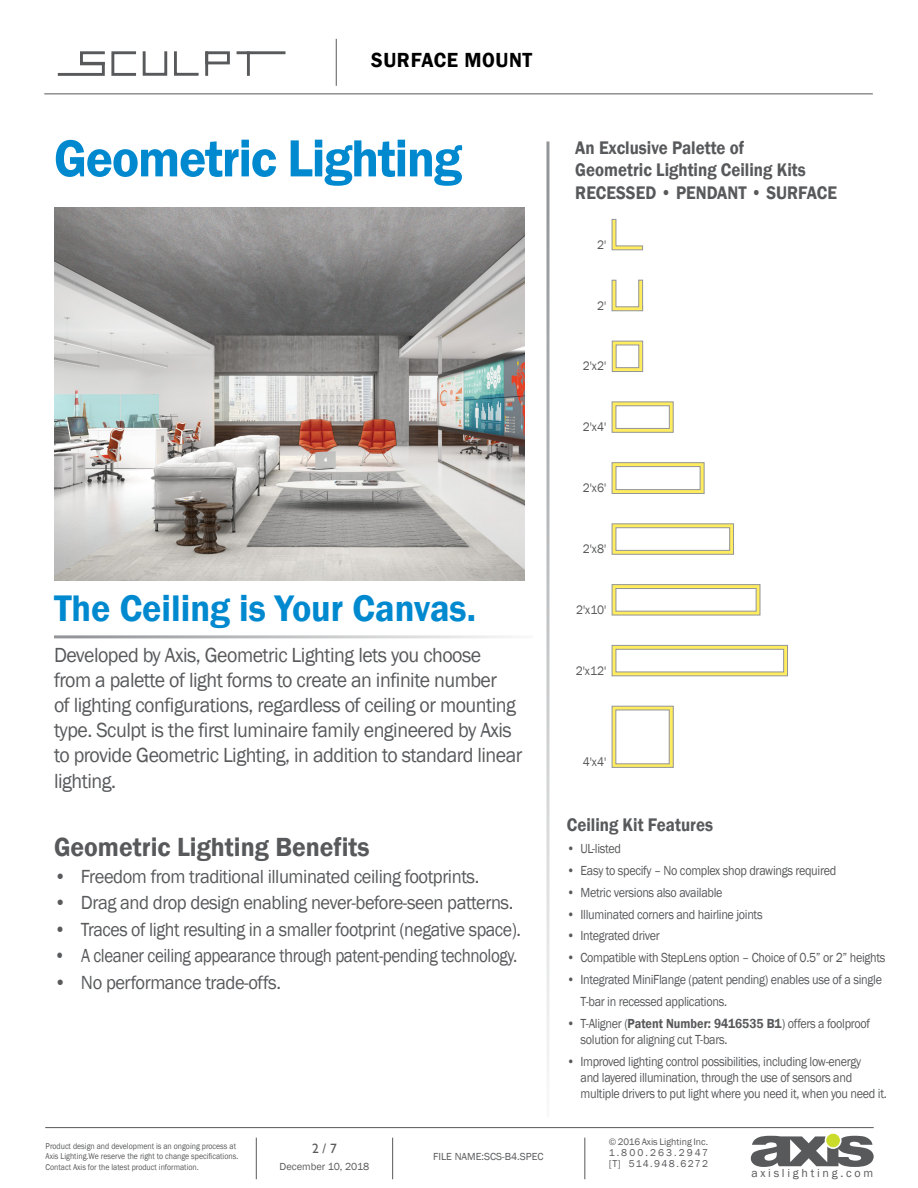
<style>
.page{position:relative;width:918px;height:1188px;background:#fff}
.page>*{position:absolute;margin:0;border:0;box-sizing:border-box;transform-origin:0 0}
.t1{font:600 54px "Franklin Gothic";letter-spacing:-.025em;color:#0089cf;scale:.95 1}
.t2{font:600 38.1px "Franklin Gothic";color:#0089cf;scale:.95 1}
.t3{font:600 27px "Franklin Gothic";color:#58595b;scale:.95 1}
.t4{font:21px/25.2px "Franklin Gothic";letter-spacing:-.025em;color:#58595b;scale:.95 1}
.t5{font:600 21px "Franklin Gothic";letter-spacing:.03em;color:#000;scale:.95 1}
.t6{font:19.5px "Franklin Gothic";letter-spacing:-.025em;color:#58595b;scale:.95 1}
.t7{font:19.5px "Franklin Gothic";letter-spacing:-.025em;color:#58595b;scale:.92 1}
.t8{font:19.5px "Franklin Gothic";letter-spacing:-.025em;color:#58595b;scale:.87 1}
.t9{font:600 18.75px/22.5px "Franklin Gothic";color:#58595b;scale:.9 1}
.t10{font:13.5px/16.2px "Franklin Gothic";letter-spacing:-.025em;color:#58595b;scale:.9 1}
.t11{font:13.5px "Gill Sans";color:#58595b}
.t12{font:12.6px "Franklin Gothic";color:#58595b;scale:.95 1}
.t13{font:12px "Franklin Gothic";letter-spacing:.225em;color:#58595b}
.t14{font:10.5px "Franklin Gothic";color:#58595b}
.t15{font:10.2px/11.2px "Franklin Gothic";letter-spacing:.14em;color:#58595b}
.t16{font:9.75px "Franklin Gothic";color:#58595b}
.t17{font:8.7px/10.5px "Franklin Gothic";color:#58595b;scale:.9 1}
.s1{font-weight:600}
</style>
<div class="page">
<hr style="left:336px;top:39px;width:1px;height:47px;background:#58595b">
<img style="left:54px;top:207px;width:470px;height:374px">
<svg style="left:611px;top:645px;width:177px;height:32px"></svg>
<svg style="left:611px;top:523px;width:123px;height:32px"></svg>
<svg style="left:611px;top:584px;width:150px;height:32px"></svg>
<svg style="left:611px;top:219px;width:32px;height:32px"></svg>
<svg style="left:611px;top:279px;width:32px;height:33px"></svg>
<svg style="left:611px;top:340px;width:32px;height:32px"></svg>
<svg style="left:611px;top:401px;width:63px;height:32px"></svg>
<svg style="left:611px;top:705px;width:63px;height:63px"></svg>
<svg style="left:611px;top:462px;width:94px;height:32px"></svg>
<hr style="left:546px;top:141px;width:3px;height:976px;background:#939598">
<hr style="left:54px;top:635px;width:480px;height:3px;background:#939598">
<hr style="left:44px;top:93px;width:829px;height:1px;background:#58595b">
<hr style="left:45px;top:1127px;width:829px;height:1px;background:#58595b">
<hr style="left:585px;top:1138px;width:1px;height:41px;background:#58595b">
<hr style="left:392px;top:1138px;width:1px;height:41px;background:#58595b">
<hr style="left:256px;top:1138px;width:1px;height:41px;background:#58595b">
<svg style="left:751px;top:1136px;width:123px;height:31px"></svg>
<div style="left:827px;top:1134px;width:12px;height:13px;background:#cbdb2a;border-radius:50%"></div>
<div style="left:827px;top:1134px;width:12px;height:13px;border:1px solid #cbdb2a;border-radius:50%"></div>
<div style="left:143px;top:50px;width:24px;height:26px;border:3px solid #58595b"></div>
<div style="left:111px;top:51px;width:27px;height:25px;border:3px solid #58595b"></div>
<div style="left:80px;top:51px;width:26px;height:14px;border:3px solid #58595b"></div>
<svg style="left:57px;top:61px;width:49px;height:15px"></svg>
<svg style="left:174px;top:51px;width:25px;height:25px"></svg>
<hr style="left:247px;top:51px;width:3px;height:25px;background:#58595b">
<hr style="left:237px;top:51px;width:48px;height:3px;background:#58595b">
<hr style="left:205px;top:51px;width:3px;height:25px;background:#58595b">
<div style="left:205px;top:51px;width:25px;height:13px;border:3px solid #58595b"></div>
<h3 class="t5" style="left:371px;top:47px;width:171px">SURFACE MOUNT</h3>
<h1 class="t1" style="left:54px;top:125px;width:431px">Geometric Lighting</h1>
<h2 class="t2" style="left:54px;top:585px;width:446px">The Ceiling is Your Canvas.</h2>
<p class="t4" style="left:54px;top:642px;width:495px">Developed by Axis, Geometric Lighting lets you choose from a palette of light forms to create an infinite number<br>of lighting configurations, regardless of ceiling or mounting type. Sculpt is the first luminaire family engineered by Axis to provide Geometric Lighting, in addition to standard linear lighting.</p>
<h3 class="t3" style="left:54px;top:830px;width:334px">Geometric Lighting Benefits</h3>
<h3 class="t6" style="left:54px;top:864px;width:449px">• Freedom from traditional illuminated ceiling footprints.</h3>
<h3 class="t6" style="left:54px;top:891px;width:485px">• Drag and drop design enabling never-before-seen patterns.</h3>
<h3 class="t7" style="left:54px;top:917px;width:509px">• Traces of light resulting in a smaller footprint (negative space).</h3>
<h3 class="t8" style="left:54px;top:944px;width:534px">• A cleaner ceiling appearance through patent-pending technology.</h3>
<h3 class="t6" style="left:54px;top:970px;width:241px">• No performance trade-offs.</h3>
<p class="t17" style="left:46px;top:1141px;width:216px">Product design and development is an ongoing process at<br>Axis Lighting.We reserve the right to change specifications.<br>Contact Axis for the latest product information.</p>
<p class="t11" style="left:312px;top:1141px;width:26px">2 / 7</p>
<p class="t14" style="left:280px;top:1160px;width:91px">December 10, 2018</p>
<p class="t14" style="left:433px;top:1150px;width:112px">FILE NAME:SCS-B4.SPEC</p>
<h3 class="t9" style="left:575px;top:136px;width:292px">An Exclusive Palette of<br>Geometric Lighting Ceiling Kits<br>RECESSED • PENDANT • SURFACE</h3>
<p class="t12" style="left:597px;top:237px;width:11px">2'</p>
<p class="t12" style="left:597px;top:298px;width:11px">2'</p>
<p class="t12" style="left:583px;top:358px;width:26px">2'x2'</p>
<p class="t12" style="left:583px;top:419px;width:26px">2'x4'</p>
<p class="t12" style="left:583px;top:480px;width:26px">2'x6'</p>
<p class="t12" style="left:583px;top:541px;width:26px">2'x8'</p>
<p class="t12" style="left:576px;top:602px;width:33px">2'x10'</p>
<p class="t12" style="left:576px;top:663px;width:34px">2'x12'</p>
<p class="t12" style="left:583px;top:754px;width:26px">4'x4'</p>
<h3 class="t9" style="left:567px;top:814px;width:164px">Ceiling Kit Features</h3>
<p class="t10" style="left:567px;top:841px;width:62px">• UL-listed</p>
<p class="t10" style="left:567px;top:863px;width:301px">• Easy to specify – No complex shop drawings required</p>
<p class="t10" style="left:567px;top:885px;width:175px">• Metric versions also available</p>
<p class="t10" style="left:567px;top:906px;width:219px">• Illuminated corners and hairline joints</p>
<p class="t10" style="left:567px;top:928px;width:105px">• Integrated driver</p>
<p class="t10" style="left:567px;top:950px;width:356px">• Compatible with StepLens option – Choice of 0.5” or 2” heights</p>
<p class="t10" style="left:581px;top:969px;width:336px;line-height:21.8px;text-indent:-14px">• Integrated MiniFlange (patent pending) enables use of a single<br>T-bar in recessed applications.</p>
<p class="t10" style="left:581px;top:1016px;width:323px;text-indent:-14px">• T-Aligner (<span class="s1">Patent Number: 9416535 B1</span>) offers a foolproof solution for aligning cut T-bars.</p>
<p class="t10" style="left:581px;top:1054px;width:342px;text-indent:-14px">• Improved lighting control possibilities, including low-energy<br>and layered illumination, through the use of sensors and multiple drivers to put light where you need it, when you need it.</p>
<p class="t16" style="left:609px;top:1136px;width:101px">© 2016 Axis Lighting Inc.</p>
<p class="t15" style="left:609px;top:1147px;width:101px">1.800.263.2947 [T] 514.948.6272</p>
<p class="t13" style="left:751px;top:1165px;width:123px">axislighting.com</p>
</div>
